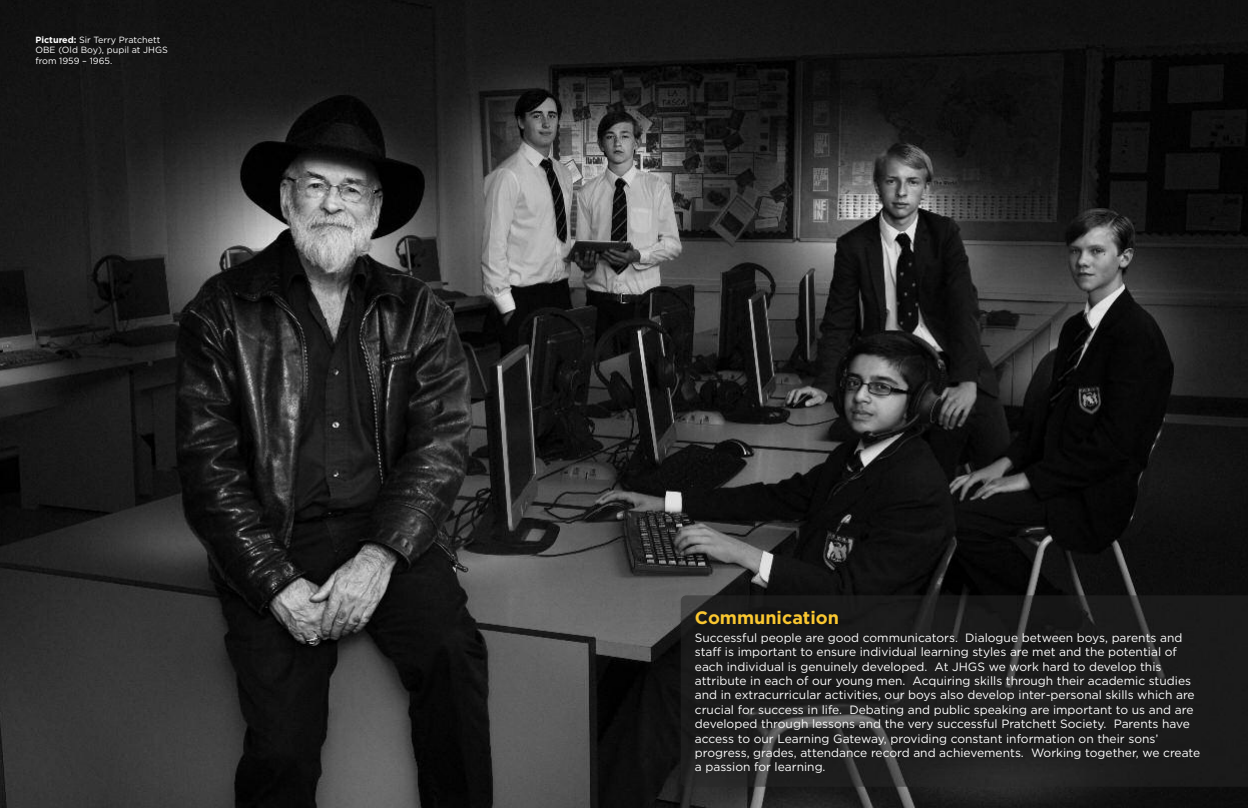
<style>
.page{position:relative;width:1248px;height:808px;background:#fff}
.page>*{position:absolute;margin:0;border:0;box-sizing:border-box;transform-origin:0 0}
.t1{font:700 18px "Gotham";color:#fac730}
.t2{font:12px/14.4px "Gotham";color:#fff}
.t3{font:9px/10.8px "Gotham";color:#fff}
.s1{font-weight:700}
</style>
<div class="page">
<img style="left:0;top:0;width:1247px;height:808px">
<img style="left:680px;top:595px;width:567px;height:192px">
<p class="t3" style="left:35px;top:35px;width:134px"><span class="s1">Pictured:</span> Sir Terry Pratchett<br>OBE (Old Boy), pupil at JHGS from 1959 – 1965.</p>
<h1 class="t1" style="left:694px;top:611px;width:146px">Communication</h1>
<p class="t2" style="left:694px;top:631px;width:507px">Successful people are good communicators. Dialogue between boys, parents and staff is important to ensure individual learning styles are met and the potential of each individual is genuinely developed. At JHGS we work hard to develop this attribute in each of our young men. Acquiring skills through their academic studies and in extracurricular activities, our boys also develop inter-personal skills which are crucial for success in life. Debating and public speaking are important to us and are developed through lessons and the very successful Pratchett Society. Parents have access to our Learning Gateway, providing constant information on their sons’ progress, grades, attendance record and achievements. Working together, we create a passion for learning.</p>
</div>
